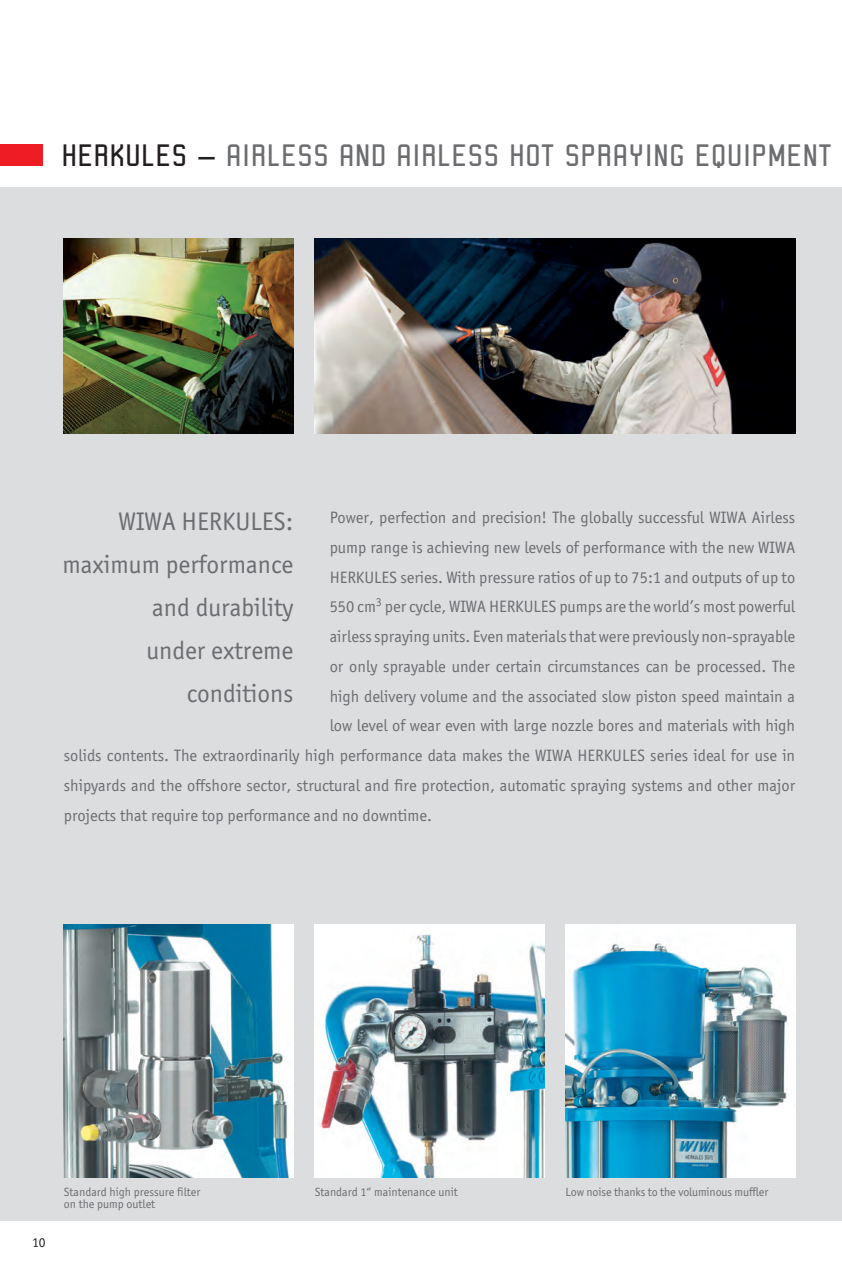
<style>
.page{position:relative;width:842px;height:1263px;background:#fff}
.page>*{position:absolute;margin:0;border:0;box-sizing:border-box;transform-origin:0 0}
.t1{font:32.25px "Robust ICG";letter-spacing:.005em;color:#6c6d70}
.t2{font:25.5px/43px "Officina San ITC";color:#6c6d70;text-align:right}
.Massentext_11pt{font:16.5px "Officina San ITC";color:#6c6d70}
.t3{font:13.5px "Officina San ITC";color:#231f20}
.t4{font:12px "Officina San ITC";color:#6c6d70}
.s1{color:#231f20}
</style>
<div class="page">
<div style="left:0;top:145px;width:43px;height:21px;background:#ee1d23"></div>
<div style="left:0;top:187px;width:842px;height:1033px;background:#dcdddf"></div>
<hr style="left:841px;top:187px;width:1px;height:1033px;background:#c7c8ca">
<img style="left:315px;top:238px;width:480px;height:196px">
<img style="left:64px;top:238px;width:229px;height:196px">
<img style="left:315px;top:924px;width:229px;height:254px">
<img style="left:64px;top:924px;width:229px;height:254px">
<img style="left:566px;top:924px;width:229px;height:254px">
<p class="t1" style="left:62px;top:138px;width:772px"><span class="s1">HERKULES –</span> AIRLESS AND AIRLESS HOT SPRAYING EQUIPMENT</p>
<p class="Massentext_11pt" style="left:330px;top:508px;width:467px">Power, perfection and precision! The globally successful WIWA Airless</p>
<p class="Massentext_11pt" style="left:330px;top:538px;width:467px">pump range is achieving new levels of performance with the new WIWA</p>
<p class="Massentext_11pt" style="left:330px;top:567px;width:467px">HERKULES series. With pressure ratios of up to 75:1 and outputs of up to</p>
<p class="Massentext_11pt" style="left:330px;top:597px;width:467px">550 cm<sup>3</sup> per cycle, WIWA HERKULES pumps are the world’s most powerful</p>
<p class="Massentext_11pt" style="left:330px;top:627px;width:467px">airless spraying units. Even materials that were previously non-sprayable</p>
<p class="Massentext_11pt" style="left:330px;top:657px;width:467px">or only sprayable under certain circumstances can be processed. The</p>
<p class="Massentext_11pt" style="left:330px;top:686px;width:467px">high delivery volume and the associated slow piston speed maintain a</p>
<p class="Massentext_11pt" style="left:330px;top:716px;width:467px">low level of wear even with large nozzle bores and materials with high</p>
<p class="Massentext_11pt" style="left:64px;top:746px;width:733px">solids contents. The extraordinarily high performance data makes the WIWA HERKULES series ideal for use in</p>
<p class="Massentext_11pt" style="left:64px;top:776px;width:733px">shipyards and the offshore sector, structural and fire protection, automatic spraying systems and other major</p>
<p class="Massentext_11pt" style="left:64px;top:806px;width:370px">projects that require top performance and no downtime.</p>
<p class="t2" style="left:62px;top:500px;width:233px">WIWA HERKULES: maximum performance and durability<br>under extreme conditions</p>
<p class="t3" style="left:32px;top:1235px;width:15px">10</p>
<p class="t4" style="left:64px;top:1185px;width:138px">Standard high pressure filter</p>
<p class="t4" style="left:315px;top:1185px;width:145px">Standard 1“ maintenance unit</p>
<p class="t4" style="left:64px;top:1197px;width:93px">on the pump outlet</p>
<p class="t4" style="left:566px;top:1185px;width:204px">Low noise thanks to the voluminous muffler</p>
</div>
